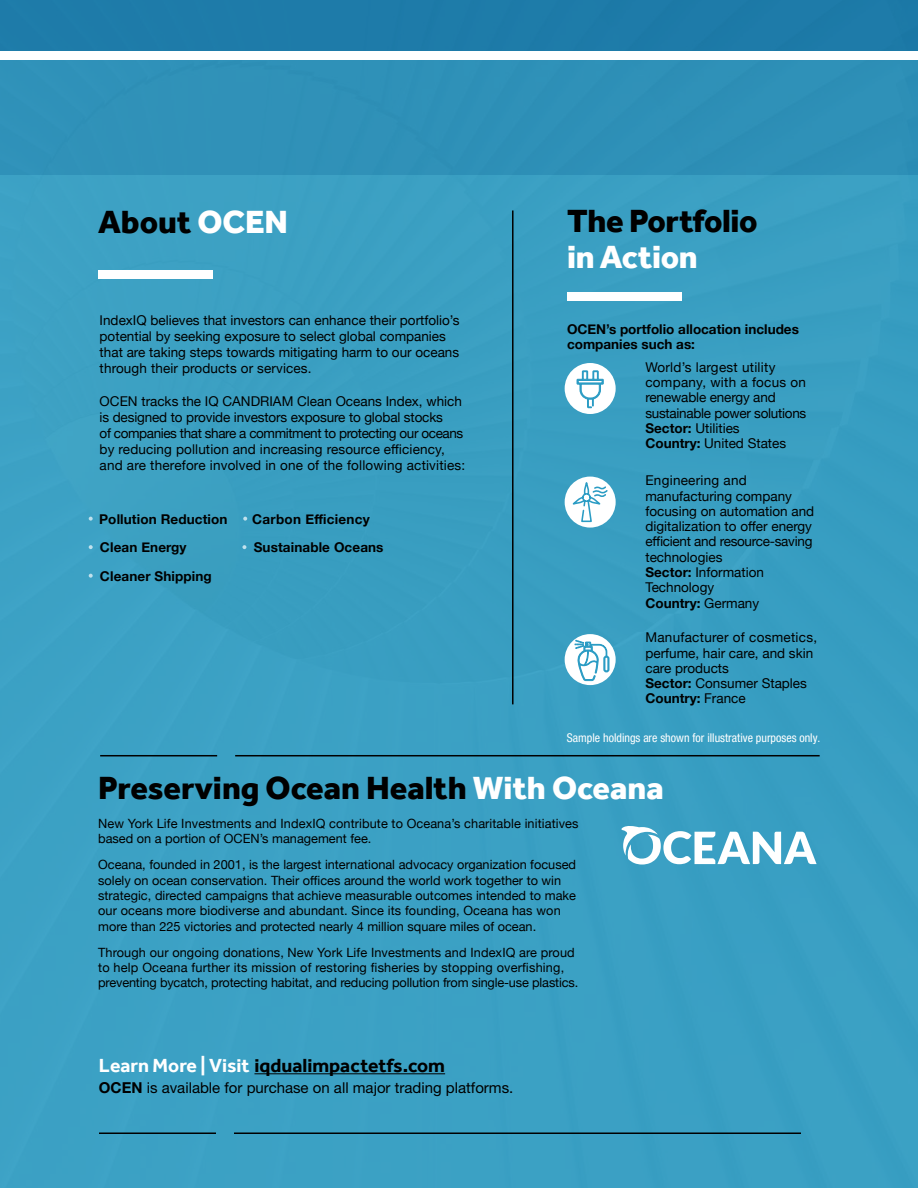
<style>
.page{position:relative;width:918px;height:1188px;background:#3ba0c4}
.page>*{position:absolute;margin:0;border:0;box-sizing:border-box;transform-origin:0 0}
.t1{font:800 33px "Effra";color:#000}
.t2{font:800 33px "Effra";letter-spacing:-.01em;color:#fff}
.t3{font:700 19.5px "Effra";color:#000}
.t4{font:15px "Helvetica Neue LT Pro";color:#000}
.t5{font:13.5px/15.3px "Helvetica Neue";color:#000}
.t6{font:700 13.5px/28.5px "Helvetica Neue";letter-spacing:.01em;color:#000}
.t7{font:12.75px/15.3px "Helvetica Neue";letter-spacing:.005em;color:#000}
.t8{font:condensed 12px "Helvetica Neue LT Pro";color:#fff}
.s1{color:#fff}
.s2{font-weight:700}
</style>
<div class="page">
<svg style="left:621px;top:826px;width:196px;height:39px"></svg>
<div style="left:98px;top:270px;width:114px;height:8px;background:#fff"></div>
<div style="left:568px;top:292px;width:114px;height:9px;background:#fff"></div>
<svg style="left:242px;top:545px;width:4px;height:4px"></svg>
<svg style="left:243px;top:517px;width:4px;height:4px"></svg>
<svg style="left:89px;top:517px;width:4px;height:4px"></svg>
<svg style="left:89px;top:545px;width:4px;height:4px"></svg>
<svg style="left:89px;top:574px;width:4px;height:4px"></svg>
<hr style="left:512px;top:210px;width:2px;height:494px;background:#000">
<hr style="left:235px;top:755px;width:585px;height:1px;background:#000">
<hr style="left:100px;top:755px;width:117px;height:1px;background:#000">
<div style="left:565px;top:363px;width:51px;height:51px;background:#fff;border-radius:50%"></div>
<div style="left:565px;top:477px;width:51px;height:51px;background:#fff;border-radius:50%"></div>
<svg style="left:568px;top:477px;width:40px;height:46px"></svg>
<div style="left:565px;top:634px;width:51px;height:51px;background:#fff;border-radius:50%"></div>
<svg style="left:577px;top:370px;width:27px;height:38px"></svg>
<svg style="left:575px;top:640px;width:35px;height:41px"></svg>
<hr style="left:254px;top:1073px;width:191px;height:1px;background:#000">
<hr style="left:234px;top:1132px;width:567px;height:2px;background:#000">
<hr style="left:99px;top:1132px;width:117px;height:2px;background:#000">
<div style="left:0;top:51px;width:918px;height:123px;background:#2f91b8"></div>
<div style="left:0;top:0;width:918px;height:54px;background:#1e7ba9"></div>
<div style="left:0;top:51px;width:918px;height:9px;background:#fff"></div>
<h1 class="t1" style="left:98px;top:202px;width:191px">About <span class="s1">OCEN</span></h1>
<p class="t5" style="left:100px;top:312px;width:361px;line-height:16.2px">IndexIQ believes that investors can enhance their portfolio’s potential by seeking exposure to select global companies that are taking steps towards mitigating harm to our oceans through their products or services.</p>
<p class="t5" style="left:100px;top:393px;width:367px;line-height:16.2px">OCEN tracks the IQ CANDRIAM Clean Oceans Index, which is designed to provide investors exposure to global stocks<br>of companies that share a commitment to protecting our oceans by reducing pollution and increasing resource efficiency, and are therefore involved in one of the following activities:</p>
<p class="t6" style="left:99px;top:505px;width:130px">Pollution Reduction</p>
<p class="t6" style="left:252px;top:505px;width:119px">Carbon Efficiency</p>
<p class="t6" style="left:100px;top:534px;width:113px">Clean Energy<br>Cleaner Shipping</p>
<p class="t6" style="left:254px;top:534px;width:131px">Sustainable Oceans</p>
<h1 class="t1" style="left:567px;top:202px;width:192px">The Portfolio</h1>
<h1 class="t2" style="left:567px;top:238px;width:132px">in Action</h1>
<p class="t6" style="left:567px;top:322px;width:233px;line-height:15.3px">OCEN’s portfolio allocation includes companies such as:</p>
<p class="t5" style="left:645px;top:360px;width:162px">World’s largest utility company, with a focus on renewable energy and sustainable power solutions<br><span class="s2">Sector:</span> Utilities<br><span class="s2">Country:</span> United States</p>
<p class="t5" style="left:645px;top:474px;width:170px">Engineering and manufacturing company focusing on automation and digitalization to offer energy efficient and resource-saving technologies<br><span class="s2">Sector:</span> Information<br>Technology<br><span class="s2">Country:</span> Germany</p>
<p class="t5" style="left:645px;top:631px;width:173px">Manufacturer of cosmetics, perfume, hair care, and skin care products<br><span class="s2">Sector:</span> Consumer Staples<br><span class="s2">Country:</span> France</p>
<p class="t8" style="left:567px;top:731px;width:255px">Sample holdings are shown for illustrative purposes only.</p>
<h1 class="t1" style="left:98px;top:769px;width:567px">Preserving Ocean Health <span class="s1">With Oceana</span></h1>
<p class="t7" style="left:98px;top:817px;width:482px">New York Life Investments and IndexIQ contribute to Oceana’s charitable initiatives based on a portion of OCEN’s management fee.</p>
<p class="t7" style="left:98px;top:858px;width:479px">Oceana, founded in 2001, is the largest international advocacy organization focused solely on ocean conservation. Their offices around the world work together to win strategic, directed campaigns that achieve measurable outcomes intended to make our oceans more biodiverse and abundant. Since its founding, Oceana has won more than 225 victories and protected nearly 4 million square miles of ocean.</p>
<p class="t7" style="left:98px;top:945px;width:482px">Through our ongoing donations, New York Life Investments and IndexIQ are proud to help Oceana further its mission of restoring fisheries by stopping overfishing, preventing bycatch, protecting habitat, and reducing pollution from single-use plastics.</p>
<h2 class="t3" style="left:99px;top:1054px;width:348px"><span class="s1">Learn More | Visit</span> iqdualimpactetfs.com</h2>
<p class="t4" style="left:99px;top:1078px;width:416px"><span class="s2">OCEN</span> is available for purchase on all major trading platforms.</p>
</div>
